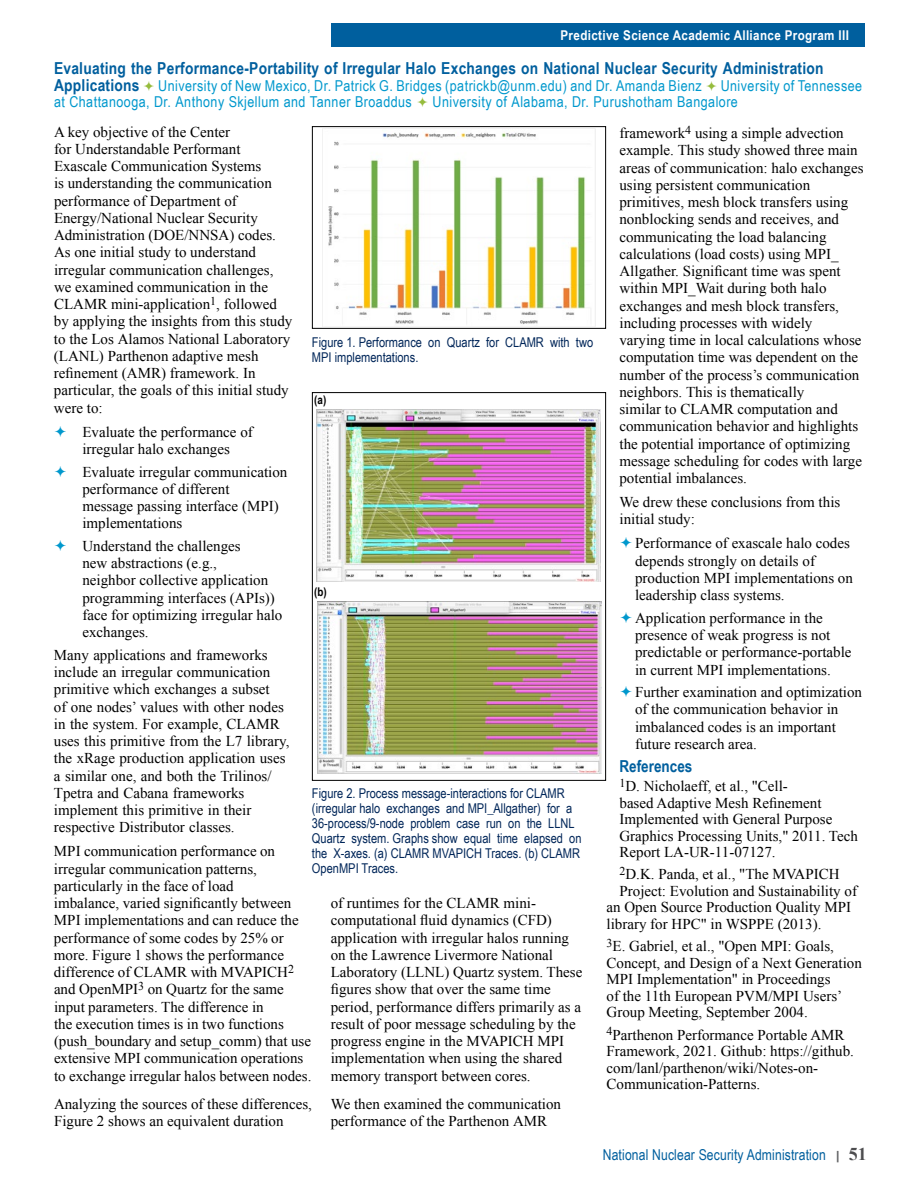
<style>
.page{position:relative;width:918px;height:1188px;background:#fff}
.page>*{position:absolute;margin:0;border:0;box-sizing:border-box;transform-origin:0 0}
.t1{font:700 16.5px "Arial Narrow";letter-spacing:.015em;color:#005f9e}
.t2{font:15px/17.2px "Times New Roman";color:#000}
.t3{font:15px "Arial Narrow";letter-spacing:.03em;color:#0098cd}
.t4{font:15px "Arial Narrow";letter-spacing:.01em;color:#005f9e}
.t5{font:13.5px/15px "Arial Narrow";color:#002659}
.t6{font:700 13.5px "Arial Narrow";letter-spacing:.025em;color:#fff;scale:1.05 1}
.t7{font:700 12px "Arial Narrow";color:#000}
.s1{font-weight:700;font-size:16.5px;color:#005f9e}
.s2{color:#0098cd}
.s3{font-family:"Franklin Gothic";font-weight:500;font-stretch:condensed;font-size:13.5px;color:#636466}
.s4{font-family:"Times New Roman";font-weight:700;font-size:18px;color:#4d4d4f}
</style>
<div class="page">
<div style="left:331px;top:24px;width:534px;height:23px;background:#005f9e"></div>
<img style="left:316px;top:410px;width:285px;height:171px">
<div style="left:312px;top:392px;width:294px;height:389px;border:1px solid #000"></div>
<img style="left:318px;top:602px;width:283px;height:172px">
<img style="left:322px;top:128px;width:274px;height:199px">
<div style="left:312px;top:126px;width:294px;height:203px;border:1px solid #000"></div>
<p class="t6" style="left:561px;top:25px;width:276px">Predictive Science Academic Alliance Program III</p>
<p class="t1" style="left:54px;top:56px;width:771px">Evaluating the Performance-Portability of Irregular Halo Exchanges on National Nuclear Security Administration</p>
<p class="t3" style="left:54px;top:74px;width:649px"><span class="s1">Applications</span> University of New Mexico, Dr. Patrick G. Bridges (patrickb@unm.edu) and Dr. Amanda Bienz</p>
<p class="t3" style="left:721px;top:74px;width:143px">University of Tennessee</p>
<p class="t3" style="left:54px;top:91px;width:359px">at Chattanooga, Dr. Anthony Skjellum and Tanner Broaddus</p>
<p class="t3" style="left:433px;top:91px;width:307px">University of Alabama, Dr. Purushotham Bangalore</p>
<p class="t2" style="left:54px;top:123px;width:240px">A key objective of the Center<br>for Understandable Performant Exascale Communication Systems<br>is understanding the communication performance of Department of Energy/National Nuclear Security Administration (DOE/NNSA) codes.<br>As one initial study to understand irregular communication challenges, we examined communication in the CLAMR mini-application<sup>1</sup>, followed by applying the insights from this study to the Los Alamos National Laboratory (LANL) Parthenon adaptive mesh refinement (AMR) framework. In particular, the goals of this initial study were to:</p>
<p class="t2" style="left:54px;top:423px;width:200px;text-align:center"><span class="s2">➢</span> Evaluate the performance of irregular halo exchanges</p>
<p class="t2" style="left:82px;top:463px;width:206px;text-indent:-28px"><span class="s2">➢</span> Evaluate irregular communication performance of different<br>message passing interface (MPI) implementations</p>
<p class="t2" style="left:82px;top:537px;width:201px;text-indent:-28px"><span class="s2">➢</span> Understand the challenges<br>new abstractions (e.g.,<br>neighbor collective application programming interfaces (APIs)) face for optimizing irregular halo exchanges.</p>
<p class="t2" style="left:54px;top:646px;width:237px">Many applications and frameworks include an irregular communication primitive which exchanges a subset<br>of one nodes’ values with other nodes in the system. For example, CLAMR uses this primitive from the L7 library, the xRage production application uses a similar one, and both the Trilinos/ Tpetra and Cabana frameworks implement this primitive in their respective Distributor classes.</p>
<p class="t2" style="left:54px;top:842px;width:259px">MPI communication performance on irregular communication patterns, particularly in the face of load<br>imbalance, varied significantly between MPI implementations and can reduce the performance of some codes by 25% or more. Figure 1 shows the performance difference of CLAMR with MVAPICH<sup>2 </sup>and OpenMPI<sup>3</sup> on Quartz for the same input parameters. The difference in<br>the execution times is in two functions (push_boundary and setup_comm) that use extensive MPI communication operations to exchange irregular halos between nodes.</p>
<p class="t2" style="left:54px;top:1095px;width:259px">Analyzing the sources of these differences,<br>Figure 2 shows an equivalent duration</p>
<p class="t5" style="left:312px;top:334px;width:283px">Figure 1. Performance on Quartz for CLAMR with two<br>MPI implementations.</p>
<p class="t7" style="left:314px;top:390px;width:14px">(a)</p>
<p class="t7" style="left:314px;top:582px;width:14px">(b)</p>
<p class="t5" style="left:312px;top:785px;width:271px">Figure 2. Process message-interactions for CLAMR (irregular halo exchanges and MPI_Allgather) for a 36-process/9-node problem case run on the LLNL Quartz system. Graphs show equal time elapsed on the X-axes. (a) CLAMR MVAPICH Traces. (b) CLAMR OpenMPI Traces.</p>
<p class="t2" style="left:331px;top:894px;width:253px">of runtimes for the CLAMR mini&shy;computational fluid dynamics (CFD) application with irregular halos running on the Lawrence Livermore National Laboratory (LLNL) Quartz system. These figures show that over the same time period, performance differs primarily as a result of poor message scheduling by the progress engine in the MVAPICH MPI implementation when using the shared memory transport between cores.</p>
<p class="t2" style="left:331px;top:1095px;width:232px">We then examined the communication performance of the Parthenon AMR</p>
<p class="t2" style="left:619px;top:124px;width:246px">framework<sup>4</sup> using a simple advection example. This study showed three main areas of communication: halo exchanges using persistent communication primitives, mesh block transfers using nonblocking sends and receives, and communicating the load balancing calculations (load costs) using MPI_ Allgather. Significant time was spent within MPI_Wait during both halo exchanges and mesh block transfers, including processes with widely<br>varying time in local calculations whose computation time was dependent on the number of the process’s communication neighbors. This is thematically<br>similar to CLAMR computation and communication behavior and highlights the potential importance of optimizing message scheduling for codes with large potential imbalances.</p>
<p class="t2" style="left:619px;top:493px;width:222px">We drew these conclusions from this initial study:</p>
<p class="t2" style="left:635px;top:535px;width:219px;text-indent:-16px"><span class="s2">➢</span> Performance of exascale halo codes depends strongly on details of production MPI implementations on leadership class systems.</p>
<p class="t2" style="left:635px;top:609px;width:218px;text-indent:-16px"><span class="s2">➢</span> Application performance in the presence of weak progress is not predictable or performance-portable in current MPI implementations.</p>
<p class="t2" style="left:635px;top:683px;width:229px;text-indent:-16px"><span class="s2">➢</span> Further examination and optimization of the communication behavior in imbalanced codes is an important future research area.</p>
<p class="t1" style="left:620px;top:754px;width:74px">References</p>
<p class="t2" style="left:620px;top:778px;width:240px;line-height:16.5px"><sup>1</sup>D. Nicholaeff, et al., "Cell-<br>based Adaptive Mesh Refinement<br>Implemented with General Purpose<br>Graphics Processing Units," 2011. Tech<br>Report LA-UR-11-07127.</p>
<p class="t2" style="left:620px;top:866px;width:222px"><sup>2</sup>D.K. Panda, et al., "The MVAPICH</p>
<p class="t2" style="left:620px;top:882px;width:239px">Project: Evolution and Sustainability of</p>
<p class="t2" style="left:607px;top:899px;width:246px">an Open Source Production Quality MPI</p>
<p class="t2" style="left:607px;top:915px;width:217px">library for HPC" in WSPPE (2013).</p>
<p class="t2" style="left:607px;top:938px;width:257px;line-height:16.5px"><sup>3</sup>E. Gabriel, et al., "Open MPI: Goals, Concept, and Design of a Next Generation MPI Implementation" in Proceedings<br>of the 11th European PVM/MPI Users’ Group Meeting, September 2004.</p>
<p class="t2" style="left:607px;top:1026px;width:249px;line-height:16.5px"><sup>4</sup>Parthenon Performance Portable AMR Framework, 2021. Github: https://github. com/lanl/parthenon/wiki/Notes-on-Communication-Patterns.</p>
<p class="t4" style="left:603px;top:1144px;width:265px">National Nuclear Security Administration <span class="s3">|</span> <span class="s4">51</span></p>
</div>
